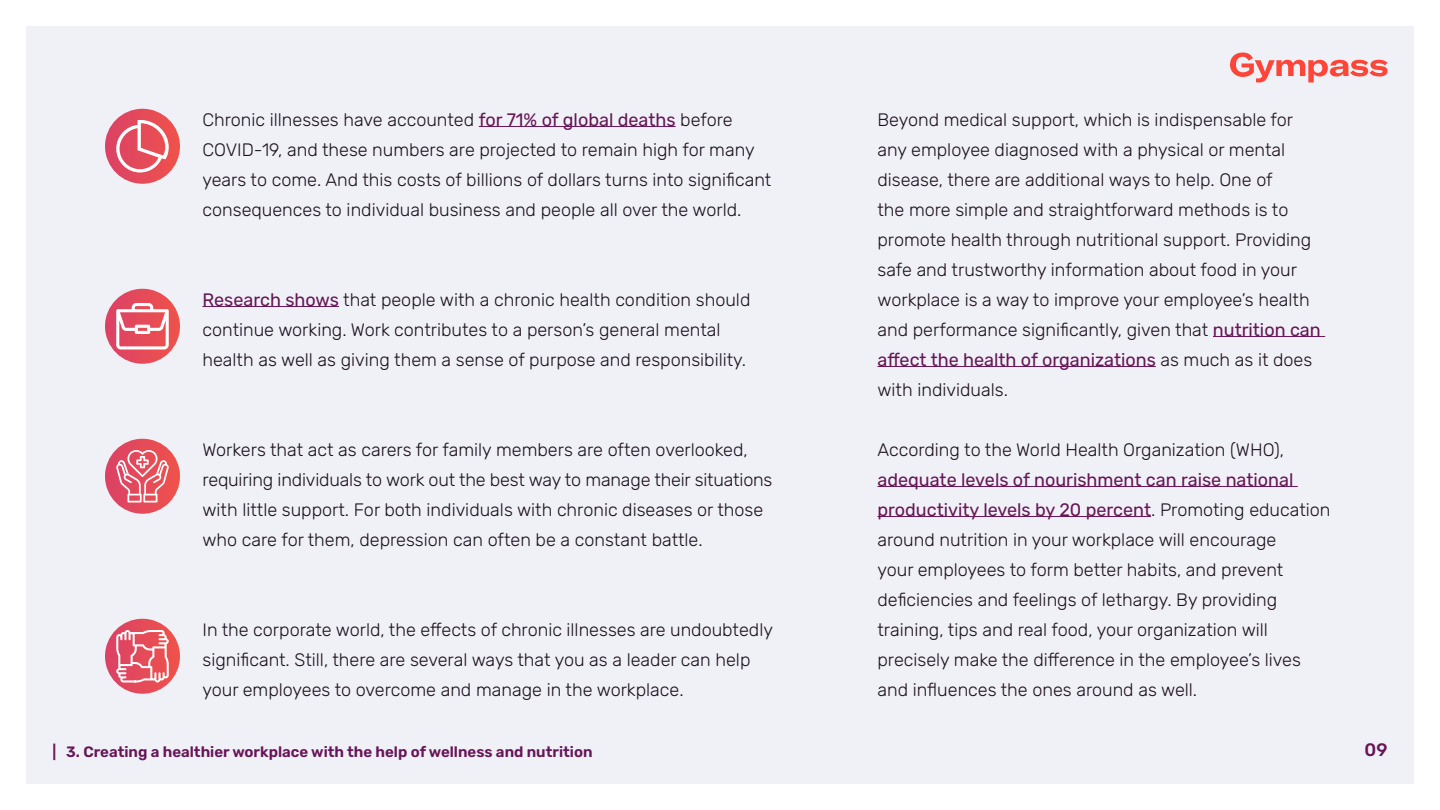
<style>
.page{position:relative;width:1440px;height:810px;background:#fff}
.page>*{position:absolute;margin:0;border:0;box-sizing:border-box;transform-origin:0 0}
.t1{font:300 18px/30px "Rubik";color:#1e111e}
.t2{font:300 18px/30px "Rubik";color:#1c111e}
.t3{font:500 18px "Rubik";color:#681557}
.t4{font:600 15px "Rubik";color:#681557}
.s1{font-weight:400;color:#681556}
</style>
<div class="page">
<div style="left:26px;top:26px;width:1388px;height:758px;background:#eff1f6"></div>
<svg style="left:1230px;top:53px;width:158px;height:30px"></svg>
<hr style="left:202px;top:306px;width:137px;height:1px;background:#681556">
<hr style="left:479px;top:126px;width:197px;height:1px;background:#681556">
<svg style="left:105px;top:109px;width:75px;height:75px;background:#e54e5b"></svg>
<svg style="left:105px;top:439px;width:75px;height:75px;background:#e54f5d"></svg>
<svg style="left:105px;top:289px;width:75px;height:75px;background:#e54d5b"></svg>
<svg style="left:105px;top:619px;width:75px;height:75px;background:#e54d5b"></svg>
<hr style="left:1213px;top:336px;width:112px;height:1px;background:#681556">
<hr style="left:878px;top:366px;width:278px;height:1px;background:#681556">
<hr style="left:878px;top:486px;width:420px;height:1px;background:#681556">
<hr style="left:878px;top:516px;width:273px;height:1px;background:#681556">
<svg style="left:116px;top:120px;width:53px;height:52px"></svg>
<svg style="left:116px;top:303px;width:53px;height:47px"></svg>
<svg style="left:116px;top:449px;width:53px;height:53px"></svg>
<svg style="left:116px;top:630px;width:53px;height:53px"></svg>
<p class="t2" style="left:202px;top:105px;width:570px">Chronic illnesses have accounted <span class="s1">for 71% of global deaths</span> before COVID-19, and these numbers are projected to remain high for many years to come. And this costs of billions of dollars turns into significant consequences to individual business and people all over the world.</p>
<p class="t2" style="left:202px;top:285px;width:549px"><span class="s1">Research shows</span> that people with a chronic health condition should continue working. Work contributes to a person’s general mental health as well as giving them a sense of purpose and responsibility.</p>
<p class="t2" style="left:202px;top:435px;width:572px">Workers that act as carers for family members are often overlooked, requiring individuals to work out the best way to manage their situations with little support. For both individuals with chronic diseases or those who care for them, depression can often be a constant battle.</p>
<p class="t2" style="left:202px;top:615px;width:572px">In the corporate world, the effects of chronic illnesses are undoubtedly significant. Still, there are several ways that you as a leader can help your employees to overcome and manage in the workplace.</p>
<p class="t1" style="left:878px;top:105px;width:445px">Beyond medical support, which is indispensable for any employee diagnosed with a physical or mental disease, there are additional ways to help. One of<br>the more simple and straightforward methods is to promote health through nutritional support. Providing safe and trustworthy information about food in your workplace is a way to improve your employee’s health and performance significantly, given that <span class="s1">nutrition can affect the health of organizations</span> as much as it does with individuals.</p>
<p class="t1" style="left:878px;top:435px;width:454px">According to the World Health Organization (WHO), <span class="s1">adequate levels of nourishment can raise national productivity levels by 20 percent</span>. Promoting education around nutrition in your workplace will encourage<br>your employees to form better habits, and prevent deficiencies and feelings of lethargy. By providing training, tips and real food, your organization will precisely make the difference in the employee’s lives and influences the ones around as well.</p>
<p class="t4" style="left:52px;top:743px;width:542px">| 3. Creating a healthier workplace with the help of wellness and nutrition</p>
<p class="t3" style="left:1365px;top:739px;width:24px">09</p>
</div>
